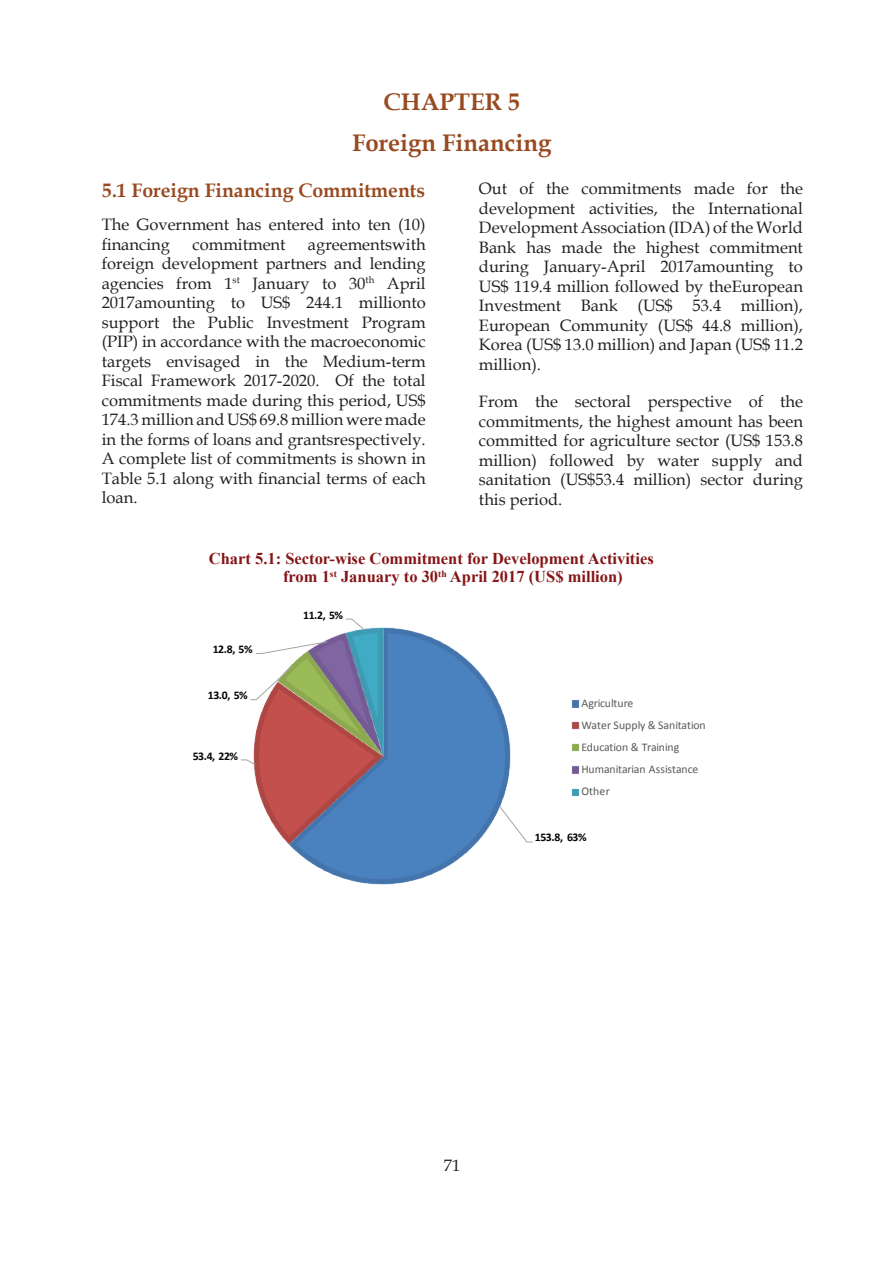
<style>
.page{position:relative;width:893px;height:1263px;background:#fff}
.page>*{position:absolute;margin:0;border:0;box-sizing:border-box;transform-origin:0 0}
.t1{font:700 24px/40.5px "Book Antiqua";color:#984a21;text-align:center}
.t2{font:700 19.5px "Book Antiqua";color:#984a21}
.t3{font:16.5px/19.5px "Book Antiqua";color:#231f20;text-align:justify}
.t4{font:700 16.5px/18.1px "Times New Roman";color:#851517}
.t5{font:11.7px/22px "Calibri";color:#595959}
.t6{font:700 11.7px "Calibri";letter-spacing:-.04em;color:#040503}
</style>
<div class="page">
<img style="left:289px;top:627px;width:222px;height:258px">
<img style="left:253px;top:700px;width:131px;height:145px">
<img style="left:276px;top:654px;width:31px;height:103px">
<img style="left:307px;top:632px;width:37px;height:125px">
<img style="left:344px;top:627px;width:40px;height:130px">
<svg style="left:499px;top:806px;width:34px;height:37px"></svg>
<svg style="left:241px;top:759px;width:15px;height:7px"></svg>
<svg style="left:250px;top:665px;width:44px;height:35px"></svg>
<svg style="left:255px;top:641px;width:73px;height:13px"></svg>
<svg style="left:345px;top:618px;width:21px;height:13px"></svg>
<svg style="left:571px;top:700px;width:9px;height:8px"></svg>
<svg style="left:571px;top:721px;width:9px;height:9px"></svg>
<svg style="left:571px;top:743px;width:9px;height:9px"></svg>
<svg style="left:571px;top:765px;width:9px;height:10px"></svg>
<svg style="left:571px;top:788px;width:9px;height:9px"></svg>
<p class="t1" style="left:352px;top:82px;width:201px">CHAPTER 5<br>Foreign Financing</p>
<p class="t3" style="left:479px;top:178px;width:326px">Out of the commitments made for the development activities, the International Development Association (IDA) of the World Bank has made the highest commitment during January-April 2017amounting to US$ 119.4 million followed by theEuropean Investment Bank (US$ 53.4 million), European Community (US$ 44.8 million), Korea (US$ 13.0 million) and Japan (US$ 11.2 million).</p>
<p class="t3" style="left:479px;top:391px;width:326px">From the sectoral perspective of the commitments, the highest amount has been committed for agriculture sector (US$ 153.8 million) followed by water supply and sanitation (US$53.4 million) sector during this period.</p>
<p class="t2" style="left:102px;top:177px;width:324px">5.1 Foreign Financing Commitments</p>
<p class="t3" style="left:102px;top:214px;width:326px">The Government has entered into ten (10) financing</p>
<p class="t3" style="left:102px;top:234px;width:326px;text-indent:206px">agreementswith foreign development partners and lending agencies from 1<sup>st</sup> January to 30<sup>th</sup> April 2017amounting to US$ 244.1 millionto support the Public Investment Program (PIP) in accordance with the macroeconomic targets envisaged in the Medium-term Fiscal Framework 2017-2020. Of the total commitments made during this period, US$ 174.3 million and US$ 69.8 million were made in the forms of loans and grantsrespectively.<br>A complete list of commitments is shown in Table 5.1 along with financial terms of each loan.</p>
<p class="t3" style="left:192px;top:234px;width:95px">commitment</p>
<p class="t4" style="left:283px;top:549px;width:372px;text-indent:-74px">Chart 5.1: Sector-wise Commitment for Development Activities from 1<sup>st</sup> January to 30<sup>th</sup> April 2017 (US$ million)</p>
<p class="t6" style="left:213px;top:642px;width:41px">12.8, 5%</p>
<p class="t6" style="left:208px;top:688px;width:41px">13.0, 5%</p>
<p class="t6" style="left:193px;top:748px;width:47px">53.4, 22%</p>
<p class="t6" style="left:303px;top:607px;width:41px">11.2, 5%</p>
<p class="t5" style="left:581px;top:692px;width:126px">Agriculture<br>Water Supply &amp; Sanitation<br>Education &amp; Training<br>Humanitarian Assistance<br>Other</p>
<p class="t6" style="left:535px;top:830px;width:53px">153.8, 63%</p>
<p class="t3" style="left:444px;top:1155px;width:18px">71</p>
</div>
